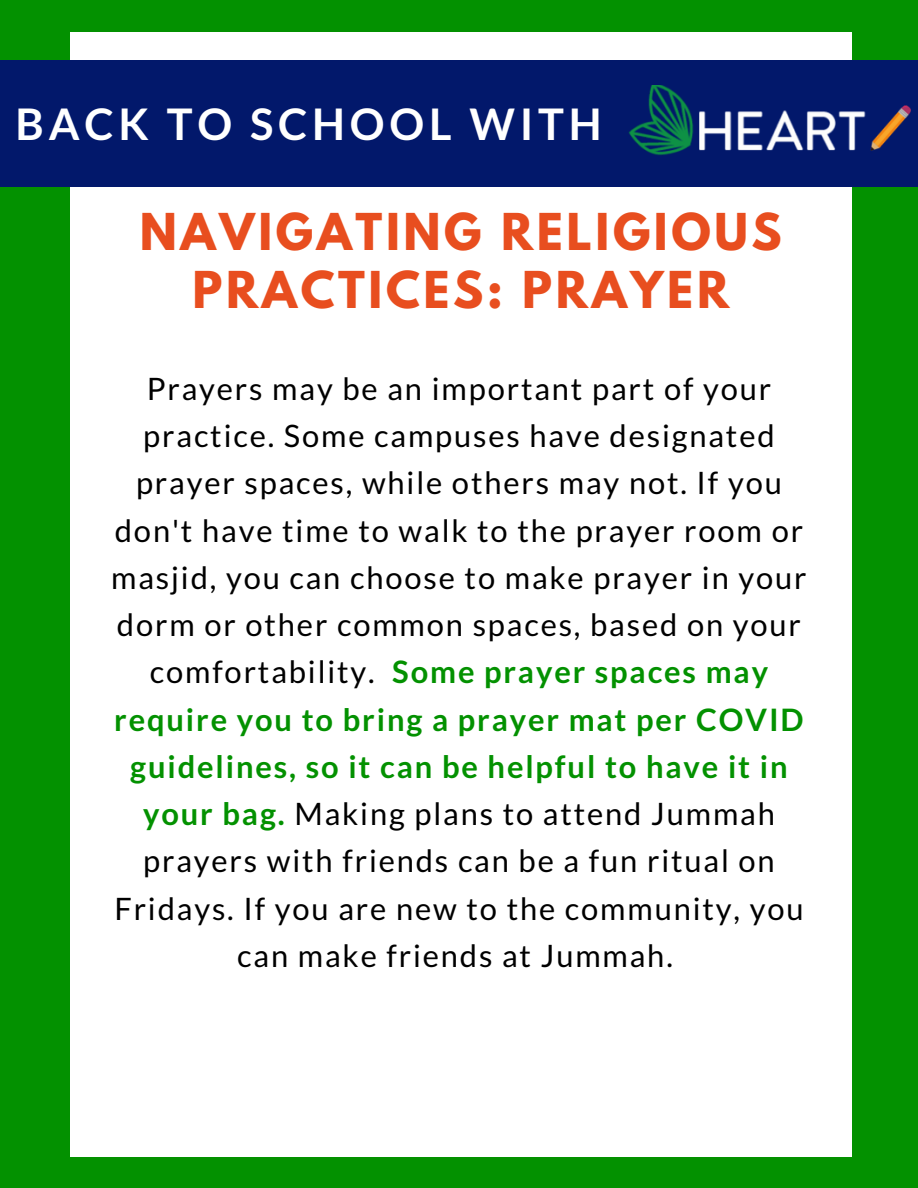
<style>
.page{position:relative;width:918px;height:1188px;background:#039100}
.page>*{position:absolute;margin:0;border:0;box-sizing:border-box;transform-origin:0 0}
.t1{font:700 45px/58.5px "League Spartan";letter-spacing:.08em;color:#e84e1f;text-align:center}
.t2{font:700 43.5px "Lato";letter-spacing:.11em;color:#fff}
.t3{font:30.9px/47.2px "Lato";letter-spacing:.06em;color:#000;text-align:center}
.s1{font-weight:700;color:#039100}
</style>
<div class="page">
<div style="left:71px;top:32px;width:780px;height:1125px;background:#fff"></div>
<div style="left:0;top:60px;width:918px;height:126px;background:#02186b"></div>
<img style="left:611px;top:85px;width:307px;height:115px">
<p class="t2" style="left:16px;top:98px;width:588px">BACK TO SCHOOL WITH</p>
<p class="t1" style="left:140px;top:208px;width:643px">NAVIGATING RELIGIOUS<br>PRACTICES: PRAYER</p>
<p class="t3" style="left:111px;top:364px;width:697px">Prayers may be an important part of your practice. Some campuses have designated prayer spaces, while others may not. If you don't have time to walk to the prayer room or masjid, you can choose to make prayer in your dorm or other common spaces, based on your comfortability. <span class="s1">Some prayer spaces may require you to bring a prayer mat per COVID guidelines, so it can be helpful to have it in your bag.</span> Making plans to attend Jummah prayers with friends can be a fun ritual on Fridays. If you are new to the community, you can make friends at Jummah.</p>
</div>
